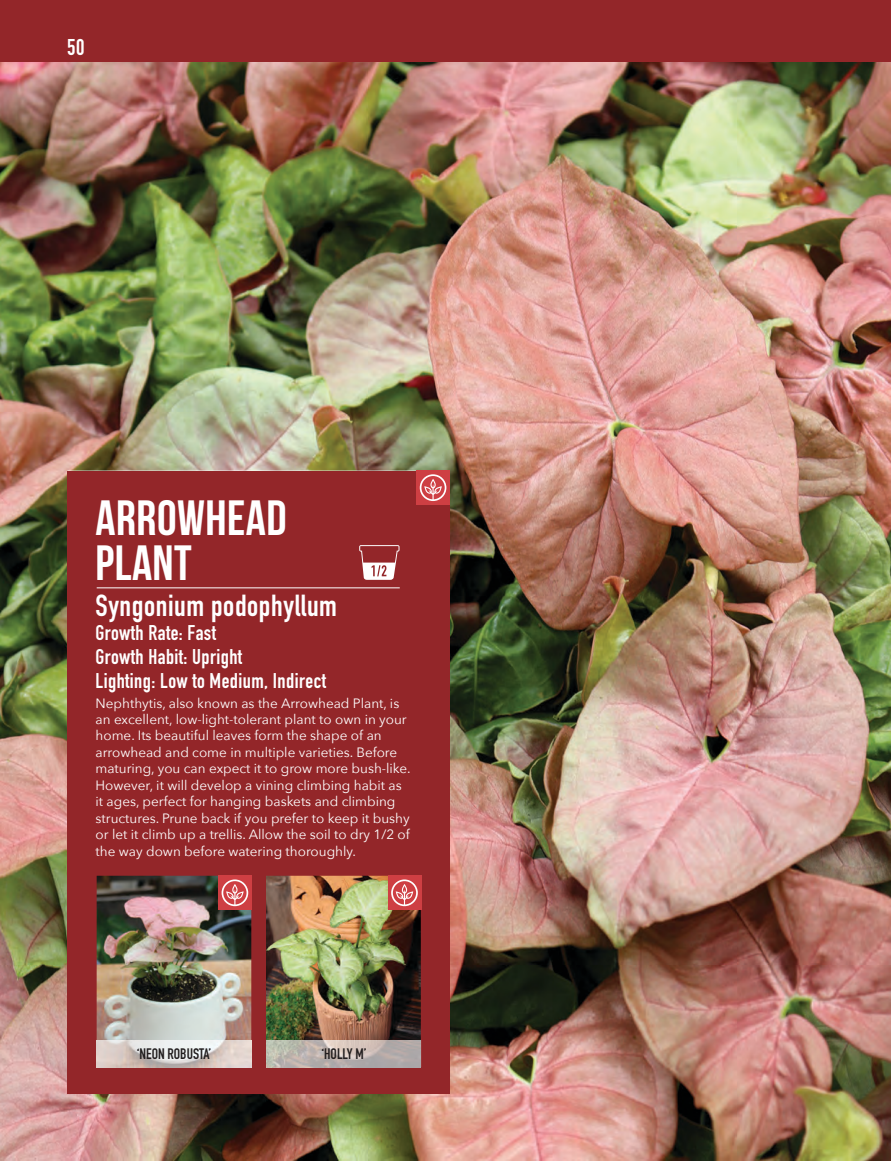
<style>
.page{position:relative;width:891px;height:1161px;background:#fff}
.page>*{position:absolute;margin:0;border:0;box-sizing:border-box;transform-origin:0 0}
.t1{font:49.5px/45px "Bebas Neue";letter-spacing:.01em;color:#fff}
.t2{font:700 30px "DIN Condensed";letter-spacing:.02em;color:#fff}
.t3{font:700 22.5px "DIN Condensed";color:#fff}
.t4{font:700 21px/24px "DIN Condensed";letter-spacing:.02em;color:#fff}
.t5{font:700 15px "DIN Condensed";color:#231f20}
.t6{font:13.5px/16.5px "Avenir Next";color:#fff}
</style>
<div class="page">
<img style="left:0;top:61px;width:891px;height:1100px">
<div style="left:0;top:0;width:891px;height:61px;background:#932629"></div>
<div style="left:68px;top:471px;width:382px;height:623px;background:#932629"></div>
<hr style="left:97px;top:587px;width:303px;height:1px;background:#fff">
<svg style="left:359px;top:545px;width:41px;height:35px"></svg>
<img style="left:97px;top:876px;width:154px;height:164px">
<img style="left:266px;top:876px;width:155px;height:164px">
<svg style="left:251px;top:1040px;width:1px;height:27px"></svg>
<img style="left:97px;top:1040px;width:154px;height:27px">
<svg style="left:421px;top:1040px;width:1px;height:27px"></svg>
<img style="left:266px;top:1040px;width:155px;height:27px">
<div style="left:218px;top:876px;width:34px;height:34px;background:#ce3f43"></div>
<svg style="left:222px;top:879px;width:26px;height:27px"></svg>
<div style="left:388px;top:876px;width:33px;height:34px;background:#ce3f43"></div>
<svg style="left:391px;top:879px;width:27px;height:27px"></svg>
<div style="left:416px;top:471px;width:34px;height:34px;background:#ce3f43"></div>
<svg style="left:420px;top:474px;width:26px;height:27px"></svg>
<h3 class="t3" style="left:67px;top:32px;width:19px">50</h3>
<h1 class="t1" style="left:96px;top:495px;width:193px">ARROWHEAD<br>PLANT</h1>
<h2 class="t2" style="left:96px;top:585px;width:243px">Syngonium podophyllum</h2>
<h3 class="t4" style="left:96px;top:621px;width:232px">Growth Rate: Fast<br>Growth Habit: Upright<br>Lighting: Low to Medium, Indirect</h3>
<p class="t6" style="left:96px;top:694px;width:317px">Nephthytis, also known as the Arrowhead Plant, is an excellent, low-light-tolerant plant to own in your home. Its beautiful leaves form the shape of an arrowhead and come in multiple varieties. Before maturing, you can expect it to grow more bush-like.<br>However, it will develop a vining climbing habit as it ages, perfect for hanging baskets and climbing structures. Prune back if you prefer to keep it bushy or let it climb up a trellis. Allow the soil to dry 1/2 of the way down before watering thoroughly.</p>
<p class="t5" style="left:137px;top:1044px;width:76px">‘NEON ROBUSTA’</p>
<p class="t5" style="left:321px;top:1044px;width:47px">‘HOLLY M’</p>
</div>
